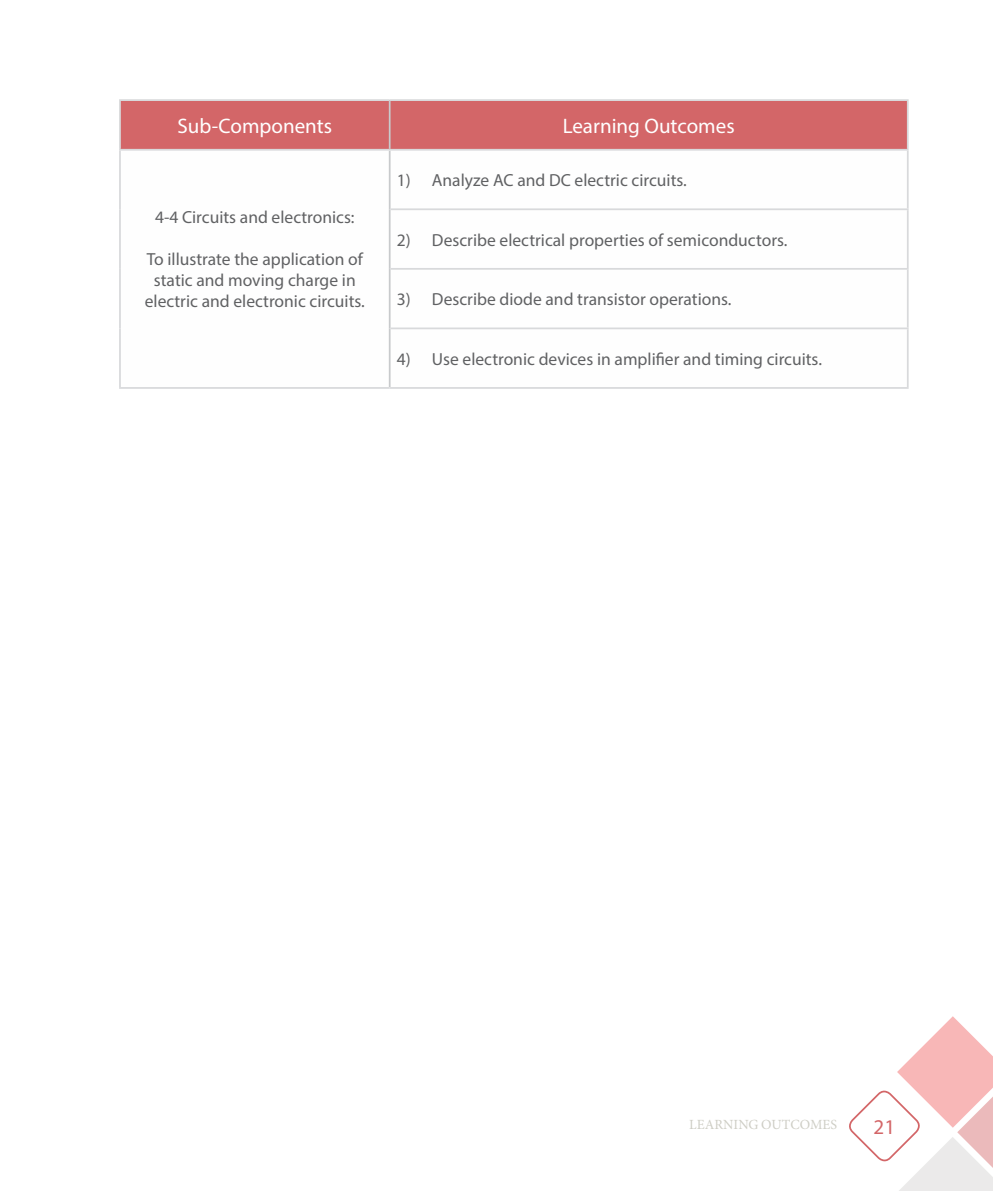
<style>
.page{position:relative;width:993px;height:1191px;background:#fff}
.page>*{position:absolute;margin:0;border:0;box-sizing:border-box;transform-origin:0 0}
.t1{font:21px "Myriad Pro";color:#fff}
.t2{font:21px "Myriad Pro";color:#d36668}
.t3{font:17.5px/21px "Myriad Pro";color:#606163;text-align:center}
.t4{font:14px "Minion Pro";color:#9d9c8b}
</style>
<div class="page">
<svg style="left:849px;top:1016px;width:143px;height:175px"></svg>
<div style="left:121px;top:101px;width:785px;height:48px;background:#d36668"></div>
<hr style="left:388px;top:101px;width:2px;height:48px;background:#c8cacc">
<hr style="left:388px;top:151px;width:2px;height:58px;background:#c8cacc">
<hr style="left:388px;top:209px;width:2px;height:60px;background:#c8cacc">
<hr style="left:388px;top:269px;width:2px;height:59px;background:#c8cacc">
<hr style="left:388px;top:328px;width:2px;height:59px;background:#c8cacc">
<hr style="left:119px;top:99px;width:270px;height:2px;background:#d8d9db">
<hr style="left:119px;top:101px;width:2px;height:48px;background:#d8d9db">
<hr style="left:389px;top:99px;width:519px;height:2px;background:#d8d9db">
<hr style="left:906px;top:101px;width:2px;height:48px;background:#d8d9db">
<hr style="left:119px;top:149px;width:270px;height:2px;background:#d8d9db">
<hr style="left:119px;top:151px;width:2px;height:58px;background:#d8d9db">
<hr style="left:119px;top:209px;width:2px;height:60px;background:#d8d9db">
<hr style="left:119px;top:269px;width:2px;height:59px;background:#d8d9db">
<hr style="left:119px;top:328px;width:2px;height:59px;background:#d8d9db">
<hr style="left:389px;top:149px;width:519px;height:2px;background:#d8d9db">
<hr style="left:906px;top:151px;width:2px;height:57px;background:#d8d9db">
<hr style="left:390px;top:208px;width:518px;height:2px;background:#d8d9db">
<hr style="left:906px;top:210px;width:2px;height:58px;background:#d8d9db">
<hr style="left:390px;top:268px;width:518px;height:2px;background:#d8d9db">
<hr style="left:906px;top:270px;width:2px;height:57px;background:#d8d9db">
<hr style="left:906px;top:329px;width:2px;height:58px;background:#d8d9db">
<hr style="left:119px;top:387px;width:270px;height:2px;background:#d8d9db">
<hr style="left:390px;top:327px;width:518px;height:2px;background:#d8d9db">
<hr style="left:389px;top:387px;width:519px;height:2px;background:#d8d9db">
<p class="t1" style="left:177px;top:113px;width:156px">Sub-Components</p>
<p class="t1" style="left:562px;top:113px;width:173px">Learning Outcomes</p>
<p class="t3" style="left:155px;top:206px;width:201px">4-4 Circuits and electronics:</p>
<p class="t3" style="left:145px;top:248px;width:221px">To illustrate the application of static and moving charge in electric and electronic circuits.</p>
<p class="t3" style="left:396px;top:169px;width:291px">11 Analyze AC and DC electric circuits.</p>
<p class="t3" style="left:396px;top:229px;width:392px">22) Describe electrical properties of semiconductors.</p>
<p class="t3" style="left:396px;top:288px;width:336px">33) Describe diode and transistor operations.</p>
<p class="t3" style="left:396px;top:348px;width:426px">44) Use electronic devices in amplifier and timing circuits.</p>
<p class="t4" style="left:689px;top:1115px;width:149px">LEARNING OUTCOMES</p>
<p class="t2" style="left:873px;top:1113px;width:23px">21</p>
</div>
